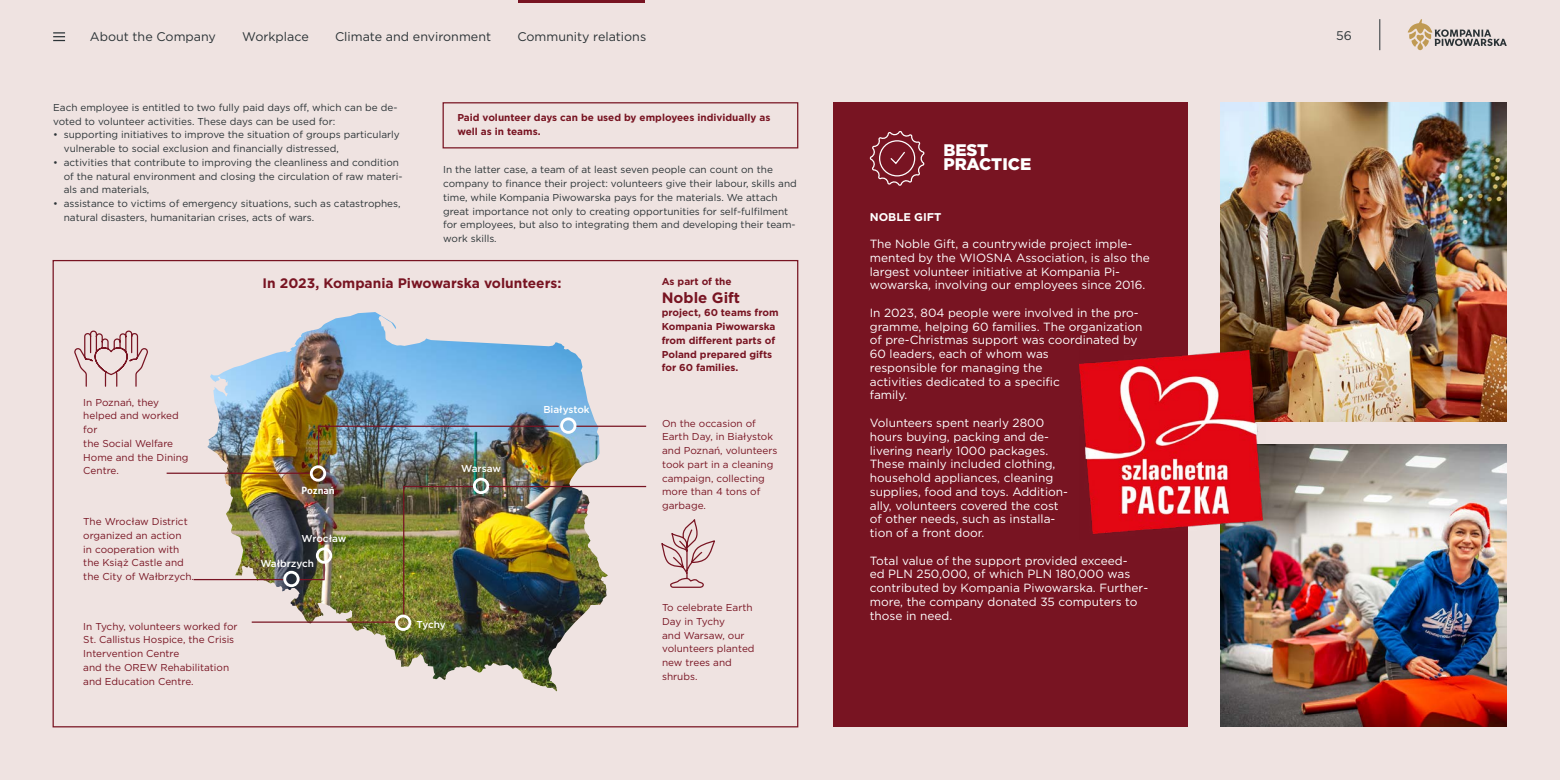
<style>
.page{position:relative;width:1560px;height:780px;background:#fff}
.page>*{position:absolute;margin:0;border:0;box-sizing:border-box;transform-origin:0 0}
.t1{font:900 16.75px/13.8px "Gotham";color:#fff}
.t2{font:700 15px "Gotham";color:#781422}
.t3{font:700 13.75px "Gotham";color:#781422}
.t4{font:12.5px "Gotham";color:#2b3336}
.t5{font:11.88px/13.8px "Gotham";color:#fff}
.t6{font:700 11.25px "Gotham";color:#fff}
.t7{font:10px/13.8px "Gotham";color:#2b3336}
.t8{font:10px/13.8px "Gotham";color:#781422}
.t9{font:700 10px/13.8px "Gotham";color:#781422}
.t10{font:500 10px "Gotham";color:#fff}
.t11{font:700 10px "Aller";color:#fff}
</style>
<div class="page">
<div style="left:0;top:0;width:1559px;height:780px;background:#efe3e1"></div>
<hr style="left:518px;top:0;width:127px;height:3px;background:#781422">
<svg style="left:1407px;top:19px;width:99px;height:31px"></svg>
<hr style="left:1379px;top:19px;width:1px;height:31px;background:#2b3336">
<svg style="left:53px;top:32px;width:12px;height:9px"></svg>
<div style="left:442px;top:102px;width:356px;height:46px;border:1px solid #781422"></div>
<div style="left:833px;top:103px;width:354px;height:623px;background:#781422"></div>
<svg style="left:869px;top:131px;width:55px;height:55px"></svg>
<img style="left:1220px;top:103px;width:286px;height:318px">
<img style="left:1220px;top:445px;width:286px;height:281px">
<img style="left:1079px;top:350px;width:186px;height:190px">
<img style="left:207px;top:312px;width:392px;height:379px">
<svg style="left:473px;top:477px;width:16px;height:17px"></svg>
<svg style="left:560px;top:417px;width:16px;height:17px"></svg>
<hr style="left:576px;top:425px;width:70px;height:2px;background:#781422">
<hr style="left:167px;top:472px;width:143px;height:2px;background:#781422">
<hr style="left:318px;top:425px;width:1px;height:43px;background:#781422">
<hr style="left:318px;top:425px;width:240px;height:2px;background:#781422">
<hr style="left:489px;top:486px;width:157px;height:1px;background:#781422">
<hr style="left:403px;top:486px;width:70px;height:1px;background:#781422">
<hr style="left:403px;top:486px;width:1px;height:130px;background:#781422">
<hr style="left:252px;top:621px;width:144px;height:1px;background:#781422">
<hr style="left:193px;top:579px;width:90px;height:1px;background:#781422">
<svg style="left:310px;top:465px;width:16px;height:16px"></svg>
<svg style="left:395px;top:614px;width:16px;height:17px"></svg>
<svg style="left:283px;top:547px;width:49px;height:40px;background:#676760"></svg>
<svg style="left:661px;top:519px;width:54px;height:69px"></svg>
<svg style="left:74px;top:330px;width:74px;height:57px"></svg>
<p class="t4" style="left:90px;top:29px;width:128px">About the Company</p>
<p class="t4" style="left:242px;top:29px;width:68px">Workplace</p>
<p class="t4" style="left:335px;top:29px;width:157px">Climate and environment</p>
<p class="t4" style="left:517px;top:29px;width:130px">Community relations</p>
<p class="t4" style="left:1335px;top:27px;width:17px">56</p>
<p class="t7" style="left:53px;top:100px;width:346px">Each employee is entitled to two fully paid days off, which can be de&shy;voted to volunteer activities. These days can be used for:</p>
<p class="t7" style="left:64px;top:128px;width:337px;text-indent:-11px">• supporting initiatives to improve the situation of groups particularly vulnerable to social exclusion and financially distressed,</p>
<p class="t7" style="left:64px;top:155px;width:340px;text-indent:-11px">• activities that contribute to improving the cleanliness and condition of the natural environment and closing the circulation of raw materi&shy;als and materials,</p>
<p class="t7" style="left:64px;top:196px;width:338px;text-indent:-11px">• assistance to victims of emergency situations, such as catastrophes, natural disasters, humanitarian crises, acts of wars.</p>
<p class="t9" style="left:457px;top:111px;width:314px">Paid volunteer days can be used by employees individually as well as in teams.</p>
<p class="t7" style="left:443px;top:163px;width:355px">In the latter case, a team of at least seven people can count on the company to finance their project: volunteers give their labour, skills and time, while Kompania Piwowarska pays for the materials. We attach great importance not only to creating opportunities for self-fulfilment for employees, but also to integrating them and developing their team&shy;work skills.</p>
<h3 class="t3" style="left:262px;top:274px;width:300px">In 2023, Kompania Piwowarska volunteers:</h3>
<p class="t8" style="left:83px;top:395px;width:107px">In Poznań, they helped and worked for<br>the Social Welfare<br>Home and the Dining<br>Centre.</p>
<p class="t8" style="left:83px;top:514px;width:112px">The Wrocław District organized an action<br>in cooperation with the Książ Castle and the City of Wałbrzych.</p>
<p class="t8" style="left:83px;top:619px;width:156px">In Tychy, volunteers worked for<br>St. Callistus Hospice, the Crisis<br>Intervention Centre<br>and the OREW Rehabilitation and Education Centre.</p>
<p class="t11" style="left:301px;top:484px;width:35px">Poznań</p>
<p class="t10" style="left:301px;top:531px;width:46px">Wrocław</p>
<p class="t10" style="left:260px;top:557px;width:55px">Wałbrzych</p>
<p class="t10" style="left:461px;top:462px;width:41px">Warsaw</p>
<p class="t10" style="left:543px;top:402px;width:48px">Białystok</p>
<p class="t10" style="left:416px;top:617px;width:31px">Tychy</p>
<p class="t9" style="left:661px;top:274px;width:71px">As part of the</p>
<h2 class="t2" style="left:661px;top:287px;width:80px">Noble Gift</h2>
<p class="t9" style="left:661px;top:306px;width:118px">project, 60 teams from<br>Kompania Piwowarska from different parts of<br>Poland prepared gifts for 60 families.</p>
<p class="t8" style="left:662px;top:416px;width:117px">On the occasion of<br>Earth Day, in Białystok and Poznań, volunteers took part in a cleaning campaign, collecting more than 4 tons of garbage.</p>
<p class="t8" style="left:662px;top:600px;width:94px">To celebrate Earth<br>Day in Tychy<br>and Warsaw, our volunteers planted new trees and shrubs.</p>
<h1 class="t1" style="left:943px;top:143px;width:89px">BEST<br>PRACTICE</h1>
<p class="t6" style="left:869px;top:209px;width:73px">NOBLE GIFT</p>
<p class="t5" style="left:869px;top:237px;width:281px">The Noble Gift, a countrywide project imple&shy;mented by the WIOSNA Association, is also the largest volunteer initiative at Kompania Pi&shy;wowarska, involving our employees since 2016.</p>
<p class="t5" style="left:869px;top:305px;width:274px">In 2023, 804 people were involved in the pro&shy;gramme, helping 60 families. The organization of pre-Christmas support was coordinated by 60 leaders, each of whom was<br>responsible for managing the<br>activities dedicated to a specific<br>family.</p>
<p class="t5" style="left:869px;top:415px;width:200px">Volunteers spent nearly 2800 hours buying, packing and de&shy;livering nearly 1000 packages.<br>These mainly included clothing, household appliances, cleaning supplies, food and toys. Addition&shy;ally, volunteers covered the cost of other needs, such as installa&shy;tion of a front door.</p>
<p class="t5" style="left:869px;top:553px;width:280px">Total value of the support provided exceed-<br>ed PLN 250,000, of which PLN 180,000 was contributed by Kompania Piwowarska. Further&shy;more, the company donated 35 computers to those in need.</p>
</div>
